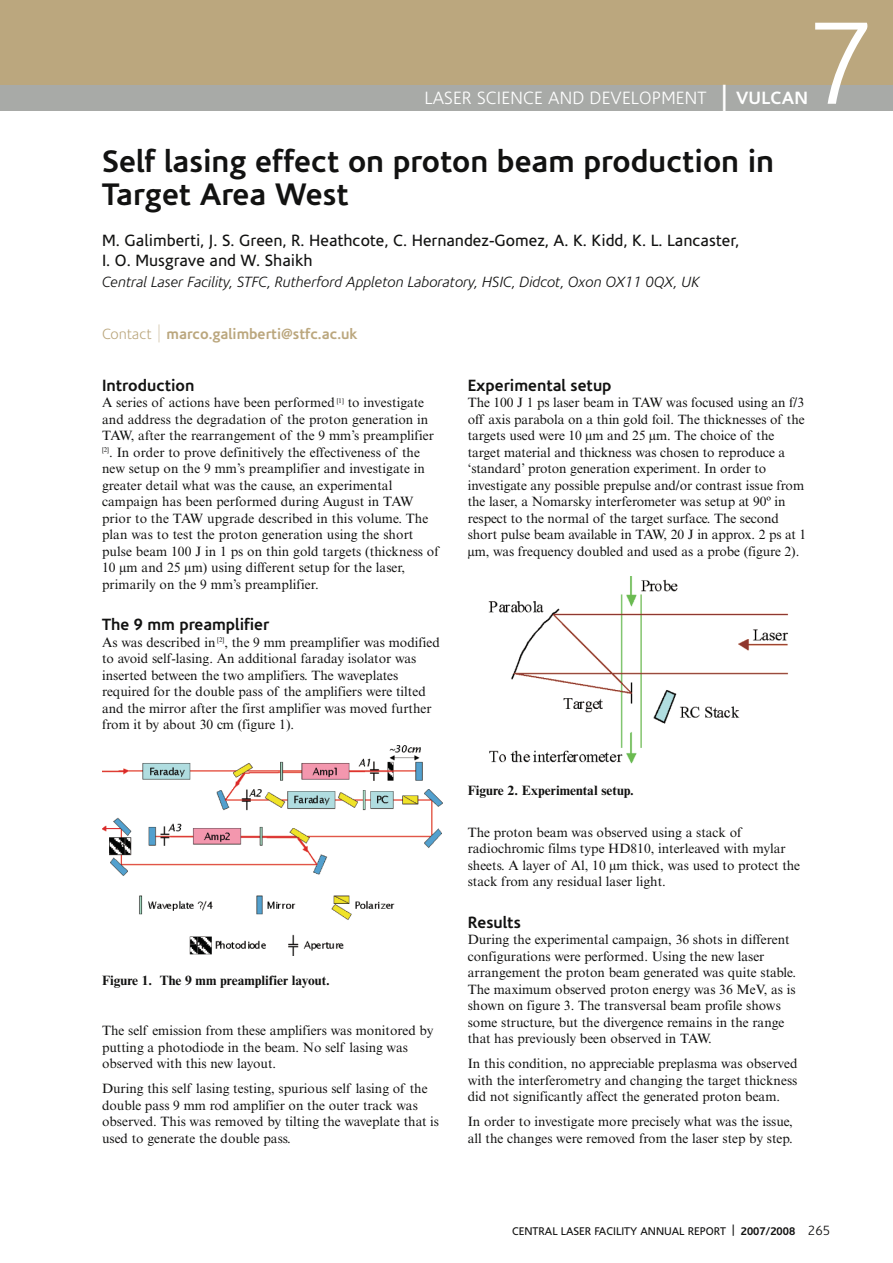
<style>
.page{position:relative;width:893px;height:1263px;background:#fff}
.page>*{position:absolute;margin:0;border:0;box-sizing:border-box;transform-origin:0 0}
.t1{font:300 118.5px "Corisande";color:#fff}
.t2{font:700 31.5px/33px "Corisande";color:#121211}
.t3{font:300 18px "Corisande";letter-spacing:.01em;color:#fff}
.t4{font:16.5px/19.5px "Corisande";color:#121211}
.t5{font:700 16.5px "Corisande";color:#121211}
.t6{font:italic 300 15px "Corisande";color:#121211}
.t7{font:700 15px "Corisande";color:#bba77e}
.t8{font:13.5px/16.5px "Times NRMT";color:#121211}
.t9{font:700 13.5px "Times NRMT";color:#121211}
.t10{font:11.25px "Corisande";color:#121211}
.s1{font-weight:400;font-size:27px}
.s2{font-weight:700}
.s3{font-weight:300}
.s4{font-family:"Helvetica Neue";font-weight:200;font-size:24px}
.s5{font-weight:300;font-size:13.5px}
</style>
<div class="page">
<div style="left:0;top:0;width:893px;height:85px;background:#bba77e"></div>
<div style="left:0;top:85px;width:893px;height:26px;background:#a8aaa7"></div>
<img style="left:102px;top:745px;width:340px;height:211px">
<img style="left:488px;top:576px;width:300px;height:188px">
<h3 class="t3" style="left:424px;top:90px;width:385px">LASER SCIENCE AND DEVELOPMENT <span class="s1">|</span> <span class="s2">VULCAN</span></h3>
<h1 class="t1" style="left:808px;top:17px;width:67px">7</h1>
<h2 class="t2" style="left:102px;top:148px;width:673px">Self lasing effect on proton beam production in<br>Target Area West</h2>
<p class="t4" style="left:102px;top:232px;width:639px">M. Galimberti, J. S. Green, R. Heathcote, C. Hernandez-Gomez, A. K. Kidd, K. L. Lancaster,<br>I. O. Musgrave and W. Shaikh</p>
<p class="t6" style="left:102px;top:275px;width:599px">Central Laser Facility, STFC, Rutherford Appleton Laboratory, HSIC, Didcot, Oxon OX11 0QX, UK</p>
<p class="t7" style="left:102px;top:328px;width:257px"><span class="s3">Contact</span> <span class="s4">|</span> marco.galimberti@stfc.ac.uk</p>
<p class="t5" style="left:102px;top:379px;width:94px">Introduction</p>
<p class="t8" style="left:102px;top:396px;width:338px">A series of actions have been performed <sup>[1]</sup> to investigate and address the degradation of the proton generation in TAW, after the rearrangement of the 9 mm’s preamplifier <sup>[2]</sup>. In order to prove definitively the effectiveness of the new setup on the 9 mm’s preamplifier and investigate in greater detail what was the cause, an experimental campaign has been performed during August in TAW prior to the TAW upgrade described in this volume. The plan was to test the proton generation using the short pulse beam 100 J in 1 ps on thin gold targets (thickness of 10 µm and 25 µm) using different setup for the laser, primarily on the 9 mm’s preamplifier.</p>
<p class="t5" style="left:102px;top:618px;width:169px">The 9 mm preamplifier</p>
<p class="t8" style="left:102px;top:635px;width:339px">As was described in <sup>[2]</sup>, the 9 mm preamplifier was modified to avoid self-lasing. An additional faraday isolator was inserted between the two amplifiers. The waveplates required for the double pass of the amplifiers were tilted and the mirror after the first amplifier was moved further from it by about 30 cm (figure 1).</p>
<p class="t5" style="left:468px;top:379px;width:145px">Experimental setup</p>
<p class="t8" style="left:468px;top:396px;width:340px">The 100 J 1 ps laser beam in TAW was focused using an f/3 off axis parabola on a thin gold foil. The thicknesses of the targets used were 10 µm and 25 µm. The choice of the target material and thickness was chosen to reproduce a ‘standard’ proton generation experiment. In order to investigate any possible prepulse and/or contrast issue from the laser, a Nomarsky interferometer was setup at 90º in respect to the normal of the target surface. The second short pulse beam available in TAW, 20 J in approx. 2 ps at 1 µm, was frequency doubled and used as a probe (figure 2).</p>
<p class="t9" style="left:102px;top:976px;width:229px">Figure 1. The 9 mm preamplifier layout.</p>
<p class="t8" style="left:102px;top:1024px;width:333px">The self emission from these amplifiers was monitored by putting a photodiode in the beam. No self lasing was observed with this new layout.</p>
<p class="t8" style="left:102px;top:1082px;width:339px">During this self lasing testing, spurious self lasing of the double pass 9 mm rod amplifier on the outer track was observed. This was removed by tilting the waveplate that is used to generate the double pass.</p>
<p class="t9" style="left:468px;top:786px;width:167px">Figure 2. Experimental setup.</p>
<p class="t8" style="left:468px;top:825px;width:334px">The proton beam was observed using a stack of radiochromic films type HD810, interleaved with mylar sheets. A layer of Al, 10 µm thick, was used to protect the stack from any residual laser light.</p>
<p class="t5" style="left:468px;top:916px;width:55px">Results</p>
<p class="t8" style="left:468px;top:933px;width:330px">During the experimental campaign, 36 shots in different configurations were performed. Using the new laser arrangement the proton beam generated was quite stable.<br>The maximum observed proton energy was 36 MeV, as is shown on figure 3. The transversal beam profile shows some structure, but the divergence remains in the range that has previously been observed in TAW.</p>
<p class="t8" style="left:468px;top:1057px;width:331px;text-align:justify">In this condition, no appreciable preplasma was observed with the interferometry and changing the target thickness did not significantly affect the generated proton beam.</p>
<p class="t8" style="left:468px;top:1115px;width:327px">In order to investigate more precisely what was the issue, all the changes were removed from the laser step by step.</p>
<p class="t10" style="left:512px;top:1226px;width:320px">CENTRAL LASER FACILITY ANNUAL REPORT | <span class="s2">2007/2008</span> <span class="s5">265</span></p>
</div>
